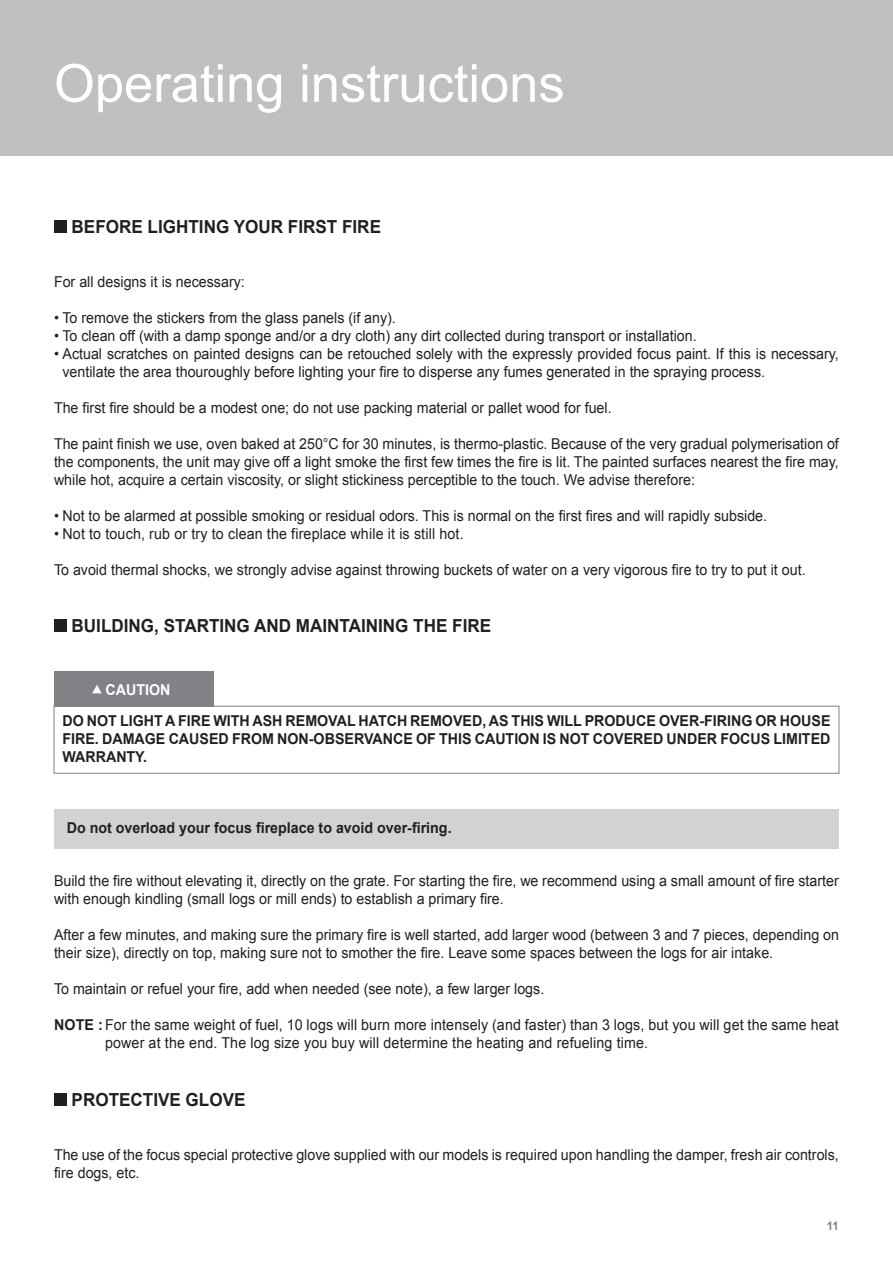
<style>
.page{position:relative;width:893px;height:1263px;background:#fff}
.page>*{position:absolute;margin:0;border:0;box-sizing:border-box;transform-origin:0 0}
.t1{font:52.5px "Arial";color:#fff}
.t2{font:700 18px "Arial";color:#231f20;scale:.95 1}
.t3{font:15px/18px "Arial";color:#231f20;scale:.95 1}
.t4{font:700 15px/18px "Arial";color:#231f20;text-align:justify;scale:.95 1}
.t5{font:700 15px "Arial";color:#fff;scale:.95 1}
.t6{font:700 12px "Arial";color:#808285;scale:.95 1}
.s1{font-weight:700}
</style>
<div class="page">
<div style="left:0;top:0;width:893px;height:156px;background:#bfc0c2"></div>
<hr style="left:0;top:0;width:1px;height:156px;background:#808285">
<div style="left:54px;top:671px;width:160px;height:35px;background:#808285"></div>
<div style="left:54px;top:706px;width:785px;height:68px;border:1px solid #808285"></div>
<div style="left:54px;top:809px;width:785px;height:40px;background:#d1d2d4"></div>
<div style="left:54px;top:220px;width:13px;height:13px;background:#231f20"></div>
<div style="left:54px;top:619px;width:13px;height:13px;background:#231f20"></div>
<svg style="left:92px;top:685px;width:10px;height:8px"></svg>
<div style="left:54px;top:1093px;width:13px;height:13px;background:#231f20"></div>
<h1 class="t1" style="left:54px;top:49px;width:512px">Operating instructions</h1>
<p class="t2" style="left:72px;top:214px;width:327px">BEFORE LIGHTING YOUR FIRST FIRE</p>
<p class="t3" style="left:54px;top:273px;width:202px">For all designs it is necessary:</p>
<p class="t3" style="left:54px;top:309px;width:361px">• To remove the stickers from the glass panels (if any).</p>
<p class="t3" style="left:54px;top:327px;width:678px">• To clean off (with a damp sponge and/or a dry cloth) any dirt collected during transport or installation.</p>
<p class="t3" style="left:63px;top:345px;width:819px;text-indent:-9px">• Actual scratches on painted designs can be retouched solely with the expressly provided focus paint. If this is necessary, ventilate the area thouroughly before lighting your fire to disperse any fumes generated in the spraying process.</p>
<p class="t3" style="left:54px;top:399px;width:588px">The first fire should be a modest one; do not use packing material or pallet wood for fuel.</p>
<p class="t3" style="left:54px;top:435px;width:828px;text-align:justify">The paint finish we use, oven baked at 250°C for 30 minutes, is thermo-plastic. Because of the very gradual polymerisation of the components, the unit may give off a light smoke the first few times the fire is lit. The painted surfaces nearest the fire may, while hot, acquire a certain viscosity, or slight stickiness perceptible to the touch. We advise therefore:</p>
<p class="t3" style="left:54px;top:507px;width:752px">• Not to be alarmed at possible smoking or residual odors. This is normal on the first fires and will rapidly subside.</p>
<p class="t3" style="left:54px;top:525px;width:433px">• Not to touch, rub or try to clean the fireplace while it is still hot.</p>
<p class="t3" style="left:54px;top:561px;width:793px">To avoid thermal shocks, we strongly advise against throwing buckets of water on a very vigorous fire to try to put it out.</p>
<p class="t2" style="left:72px;top:614px;width:443px">BUILDING, STARTING AND MAINTAINING THE FIRE</p>
<p class="t5" style="left:106px;top:679px;width:70px">CAUTION</p>
<p class="t4" style="left:63px;top:712px;width:810px">DO NOT LIGHT A FIRE WITH ASH REMOVAL HATCH REMOVED, AS THIS WILL PRODUCE OVER-FIRING OR HOUSE FIRE. DAMAGE CAUSED FROM NON-OBSERVANCE OF THIS CAUTION IS NOT COVERED UNDER FOCUS LIMITED WARRANTY.</p>
<p class="t4" style="left:67px;top:819px;width:407px">Do not overload your focus fireplace to avoid over-firing.</p>
<p class="t3" style="left:54px;top:872px;width:828px">Build the fire without elevating it, directly on the grate. For starting the fire, we recommend using a small amount of fire starter with enough kindling (small logs or mill ends) to establish a primary fire.</p>
<p class="t3" style="left:54px;top:926px;width:828px">After a few minutes, and making sure the primary fire is well started, add larger wood (between 3 and 7 pieces, depending on their size), directly on top, making sure not to smother the fire. Leave some spaces between the logs for air intake.</p>
<p class="t3" style="left:54px;top:980px;width:518px">To maintain or refuel your fire, add when needed (see note), a few larger logs.</p>
<p class="t3" style="left:105px;top:1016px;width:774px;text-indent:-51px"><span class="s1">NOTE :</span>For the same weight of fuel, 10 logs will burn more intensely (and faster) than 3 logs, but you will get the same heat power at the end. The log size you buy will determine the heating and refueling time.</p>
<p class="t2" style="left:72px;top:1087px;width:185px">PROTECTIVE GLOVE</p>
<p class="t3" style="left:54px;top:1146px;width:828px">The use of the focus special protective glove supplied with our models is required upon handling the damper, fresh air controls, fire dogs, etc.</p>
<p class="t6" style="left:827px;top:1218px;width:14px">11</p>
</div>
